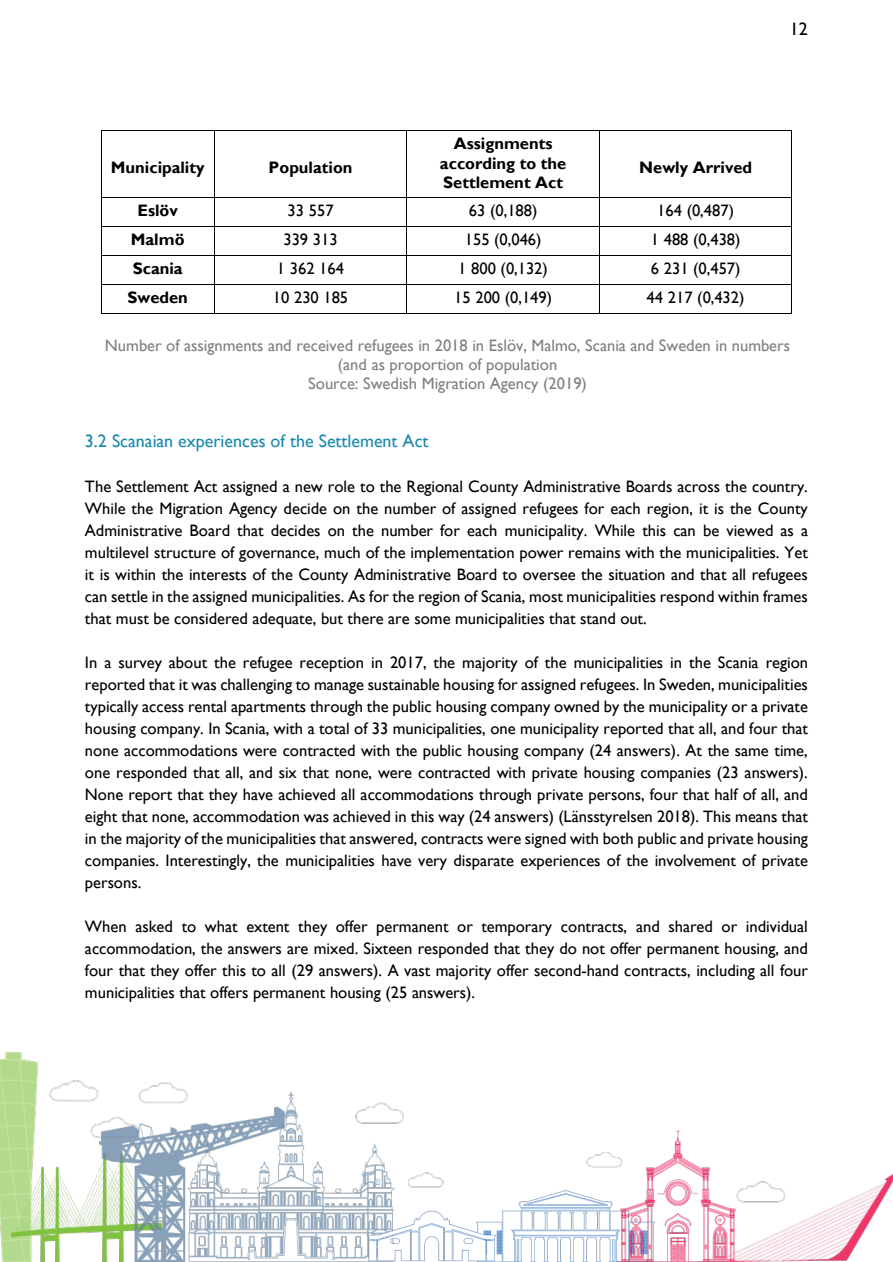
<style>
.page{position:relative;width:893px;height:1262px;background:#fff}
.page>*{position:absolute;margin:0;border:0;box-sizing:border-box;transform-origin:0 0}
.t1{font:18px "Gill Sans";color:#1889ad}
.t2{font:18px "Gill Sans";color:#000}
.t3{font:16.5px/22px "Gill Sans";color:#000;text-align:justify}
.t4{font:16.5px/19.2px "Gill Sans";color:#7f7f7f;text-align:center}
.t5{font:700 16.5px/19.2px "Gill Sans";color:#000;text-align:center}
</style>
<div class="page">
<img style="left:0;top:1052px;width:100px;height:209px">
<img style="left:100px;top:1082px;width:303px;height:179px">
<img style="left:367px;top:1151px;width:250px;height:110px">
<img style="left:617px;top:1130px;width:275px;height:131px">
<hr style="left:101px;top:130px;width:113px;height:1px;background:#000">
<hr style="left:215px;top:130px;width:191px;height:1px;background:#000">
<hr style="left:407px;top:130px;width:192px;height:1px;background:#000">
<hr style="left:600px;top:130px;width:191px;height:1px;background:#000">
<hr style="left:101px;top:131px;width:1px;height:66px;background:#000">
<hr style="left:214px;top:131px;width:1px;height:66px;background:#000">
<hr style="left:406px;top:131px;width:1px;height:66px;background:#000">
<hr style="left:599px;top:131px;width:1px;height:66px;background:#000">
<hr style="left:791px;top:131px;width:1px;height:66px;background:#000">
<hr style="left:101px;top:197px;width:113px;height:1px;background:#000">
<hr style="left:215px;top:197px;width:191px;height:1px;background:#000">
<hr style="left:407px;top:197px;width:192px;height:1px;background:#000">
<hr style="left:600px;top:197px;width:191px;height:1px;background:#000">
<hr style="left:101px;top:226px;width:113px;height:1px;background:#000">
<hr style="left:215px;top:226px;width:191px;height:1px;background:#000">
<hr style="left:407px;top:226px;width:192px;height:1px;background:#000">
<hr style="left:600px;top:226px;width:191px;height:1px;background:#000">
<hr style="left:101px;top:255px;width:113px;height:1px;background:#000">
<hr style="left:215px;top:255px;width:191px;height:1px;background:#000">
<hr style="left:407px;top:255px;width:192px;height:1px;background:#000">
<hr style="left:600px;top:255px;width:191px;height:1px;background:#000">
<hr style="left:101px;top:284px;width:113px;height:1px;background:#000">
<hr style="left:215px;top:284px;width:191px;height:1px;background:#000">
<hr style="left:407px;top:284px;width:192px;height:1px;background:#000">
<hr style="left:600px;top:284px;width:191px;height:1px;background:#000">
<svg style="left:101px;top:198px;width:1px;height:115px"></svg>
<hr style="left:101px;top:313px;width:113px;height:1px;background:#000">
<svg style="left:214px;top:197px;width:1px;height:117px"></svg>
<hr style="left:215px;top:313px;width:191px;height:1px;background:#000">
<svg style="left:406px;top:197px;width:1px;height:117px"></svg>
<hr style="left:407px;top:313px;width:192px;height:1px;background:#000">
<svg style="left:599px;top:197px;width:1px;height:117px"></svg>
<hr style="left:600px;top:313px;width:191px;height:1px;background:#000">
<svg style="left:791px;top:197px;width:1px;height:117px"></svg>
<p class="t5" style="left:111px;top:158px;width:95px">Municipality</p>
<p class="t5" style="left:269px;top:158px;width:85px">Population</p>
<p class="t5" style="left:440px;top:135px;width:128px">Assignments according to the<br>Settlement Act</p>
<p class="t5" style="left:639px;top:158px;width:114px">Newly Arrived</p>
<p class="t5" style="left:138px;top:202px;width:42px">Eslöv</p>
<p class="t3" style="left:287px;top:200px;width:48px">33 557</p>
<p class="t3" style="left:469px;top:200px;width:70px">63 (0,188)</p>
<p class="t3" style="left:657px;top:200px;width:78px">164 (0,487)</p>
<p class="t5" style="left:131px;top:231px;width:55px">Malmö</p>
<p class="t3" style="left:283px;top:229px;width:56px">339 313</p>
<p class="t3" style="left:465px;top:229px;width:78px">155 (0,046)</p>
<p class="t3" style="left:651px;top:229px;width:91px">1 488 (0,438)</p>
<p class="t5" style="left:133px;top:259px;width:52px">Scania</p>
<p class="t3" style="left:277px;top:258px;width:69px">1 362 164</p>
<p class="t3" style="left:458px;top:258px;width:91px">1 800 (0,132)</p>
<p class="t3" style="left:651px;top:258px;width:91px">6 231 (0,457)</p>
<p class="t5" style="left:127px;top:288px;width:62px">Sweden</p>
<p class="t3" style="left:273px;top:287px;width:77px">10 230 185</p>
<p class="t3" style="left:454px;top:287px;width:99px">15 200 (0,149)</p>
<p class="t3" style="left:646px;top:287px;width:99px">44 217 (0,432)</p>
<p class="t2" style="left:789px;top:19px;width:19px">12</p>
<p class="t4" style="left:105px;top:336px;width:686px">Number of assignments and received refugees in 2018 in Eslöv, Malmo, Scania and Sweden in numbers (and as proportion of population</p>
<p class="t4" style="left:308px;top:374px;width:280px">Source: Swedish Migration Agency (2019)</p>
<p class="t1" style="left:85px;top:430px;width:345px">3.2 Scanaian experiences of the Settlement Act</p>
<p class="t3" style="left:85px;top:475px;width:724px">The Settlement Act assigned a new role to the Regional County Administrative Boards across the country.<br>While the Migration Agency decide on the number of assigned refugees for each region, it is the County Administrative Board that decides on the number for each municipality. While this can be viewed as a multilevel structure of governance, much of the implementation power remains with the municipalities. Yet it is within the interests of the County Administrative Board to oversee the situation and that all refugees can settle in the assigned municipalities. As for the region of Scania, most municipalities respond within frames that must be considered adequate, but there are some municipalities that stand out.</p>
<p class="t3" style="left:85px;top:651px;width:724px">In a survey about the refugee reception in 2017, the majority of the municipalities in the Scania region reported that it was challenging to manage sustainable housing for assigned refugees. In Sweden, municipalities typically access rental apartments through the public housing company owned by the municipality or a private housing company. In Scania, with a total of 33 municipalities, one municipality reported that all, and four that none accommodations were contracted with the public housing company (24 answers). At the same time, one responded that all, and six that none, were contracted with private housing companies (23 answers).<br>None report that they have achieved all accommodations through private persons, four that half of all, and eight that none, accommodation was achieved in this way (24 answers) (Länsstyrelsen 2018). This means that in the majority of the municipalities that answered, contracts were signed with both public and private housing companies. Interestingly, the municipalities have very disparate experiences of the involvement of private persons.</p>
<p class="t3" style="left:85px;top:915px;width:724px">When asked to what extent they offer permanent or temporary contracts, and shared or individual accommodation, the answers are mixed. Sixteen responded that they do not offer permanent housing, and four that they offer this to all (29 answers). A vast majority offer second-hand contracts, including all four municipalities that offers permanent housing (25 answers).</p>
</div>
